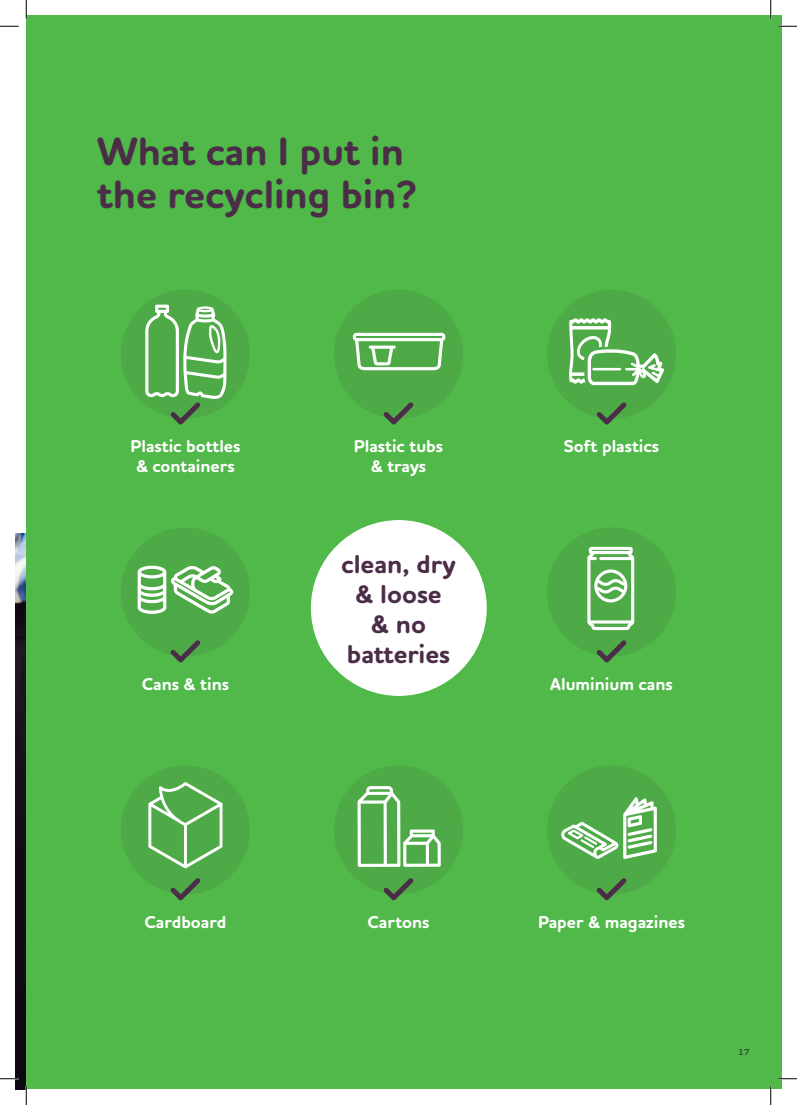
<style>
.page{position:relative;width:797px;height:1105px;background:#fff}
.page>*{position:absolute;margin:0;border:0;box-sizing:border-box;transform-origin:0 0}
.t1{font:700 40px/42.5px "Houschka Rounded";color:#4c2d48}
.t2{font:700 26.25px/30px "Houschka Rounded";color:#4c2d48;text-align:center}
.t3{font:700 17.5px "Houschka Rounded";color:#fff}
.t4{font:500 8.75px "Houschka Rounded";color:#231f20;scale:1.11 1}
</style>
<div class="page">
<img style="left:16px;top:534px;width:10px;height:555px">
<div style="left:26px;top:16px;width:755px;height:1073px;background:#50b949"></div>
<div style="left:121px;top:290px;width:129px;height:129px;background:#4daa47;border-radius:50%"></div>
<svg style="left:145px;top:305px;width:82px;height:119px"></svg>
<div style="left:334px;top:290px;width:129px;height:129px;background:#4daa47;border-radius:50%"></div>
<svg style="left:353px;top:333px;width:92px;height:37px"></svg>
<svg style="left:383px;top:402px;width:30px;height:22px"></svg>
<div style="left:547px;top:290px;width:129px;height:129px;background:#4daa47;border-radius:50%"></div>
<svg style="left:569px;top:318px;width:95px;height:67px"></svg>
<svg style="left:596px;top:402px;width:30px;height:22px"></svg>
<div style="left:121px;top:765px;width:129px;height:129px;background:#4daa47;border-radius:50%"></div>
<svg style="left:148px;top:782px;width:74px;height:86px"></svg>
<svg style="left:170px;top:878px;width:30px;height:22px"></svg>
<div style="left:334px;top:765px;width:129px;height:129px;background:#4daa47;border-radius:50%"></div>
<svg style="left:357px;top:786px;width:84px;height:81px"></svg>
<svg style="left:383px;top:878px;width:30px;height:22px"></svg>
<div style="left:547px;top:765px;width:129px;height:129px;background:#4daa47;border-radius:50%"></div>
<svg style="left:561px;top:797px;width:96px;height:62px"></svg>
<svg style="left:596px;top:878px;width:30px;height:22px"></svg>
<div style="left:121px;top:527px;width:129px;height:129px;background:#4daa47;border-radius:50%"></div>
<svg style="left:138px;top:566px;width:95px;height:48px"></svg>
<svg style="left:170px;top:640px;width:30px;height:22px"></svg>
<div style="left:547px;top:527px;width:129px;height:129px;background:#4daa47;border-radius:50%"></div>
<svg style="left:587px;top:547px;width:47px;height:83px"></svg>
<svg style="left:596px;top:640px;width:30px;height:22px"></svg>
<div style="left:311px;top:520px;width:176px;height:176px;background:#fff;border-radius:50%"></div>
<svg style="left:0;top:25px;width:19px;height:2px"></svg>
<svg style="left:778px;top:25px;width:19px;height:2px"></svg>
<svg style="left:0;top:1078px;width:19px;height:1px"></svg>
<svg style="left:778px;top:1078px;width:19px;height:1px"></svg>
<svg style="left:25px;top:0;width:2px;height:19px"></svg>
<svg style="left:25px;top:1086px;width:2px;height:19px"></svg>
<svg style="left:770px;top:0;width:1px;height:19px"></svg>
<svg style="left:770px;top:1086px;width:1px;height:19px"></svg>
<p class="t1" style="left:97px;top:131px;width:321px">What can I put in the recycling bin?</p>
<p class="t3" style="left:130px;top:435px;width:111px">Plastic bottles</p>
<p class="t3" style="left:136px;top:455px;width:100px">&amp; containers</p>
<p class="t3" style="left:354px;top:435px;width:91px">Plastic tubs</p>
<p class="t3" style="left:371px;top:455px;width:57px">&amp; trays</p>
<p class="t2" style="left:341px;top:550px;width:116px">clean, dry &amp; loose</p>
<p class="t2" style="left:347px;top:610px;width:105px">&amp; no batteries</p>
<p class="t3" style="left:564px;top:435px;width:97px">Soft plastics</p>
<p class="t3" style="left:142px;top:672px;width:89px">Cans &amp; tins</p>
<p class="t3" style="left:550px;top:672px;width:124px">Aluminium cans</p>
<p class="t3" style="left:144px;top:910px;width:83px">Cardboard</p>
<p class="t3" style="left:367px;top:910px;width:63px">Cartons</p>
<p class="t3" style="left:538px;top:910px;width:148px">Paper &amp; magazines</p>
<p class="t4" style="left:738px;top:1047px;width:12px">17</p>
</div>
